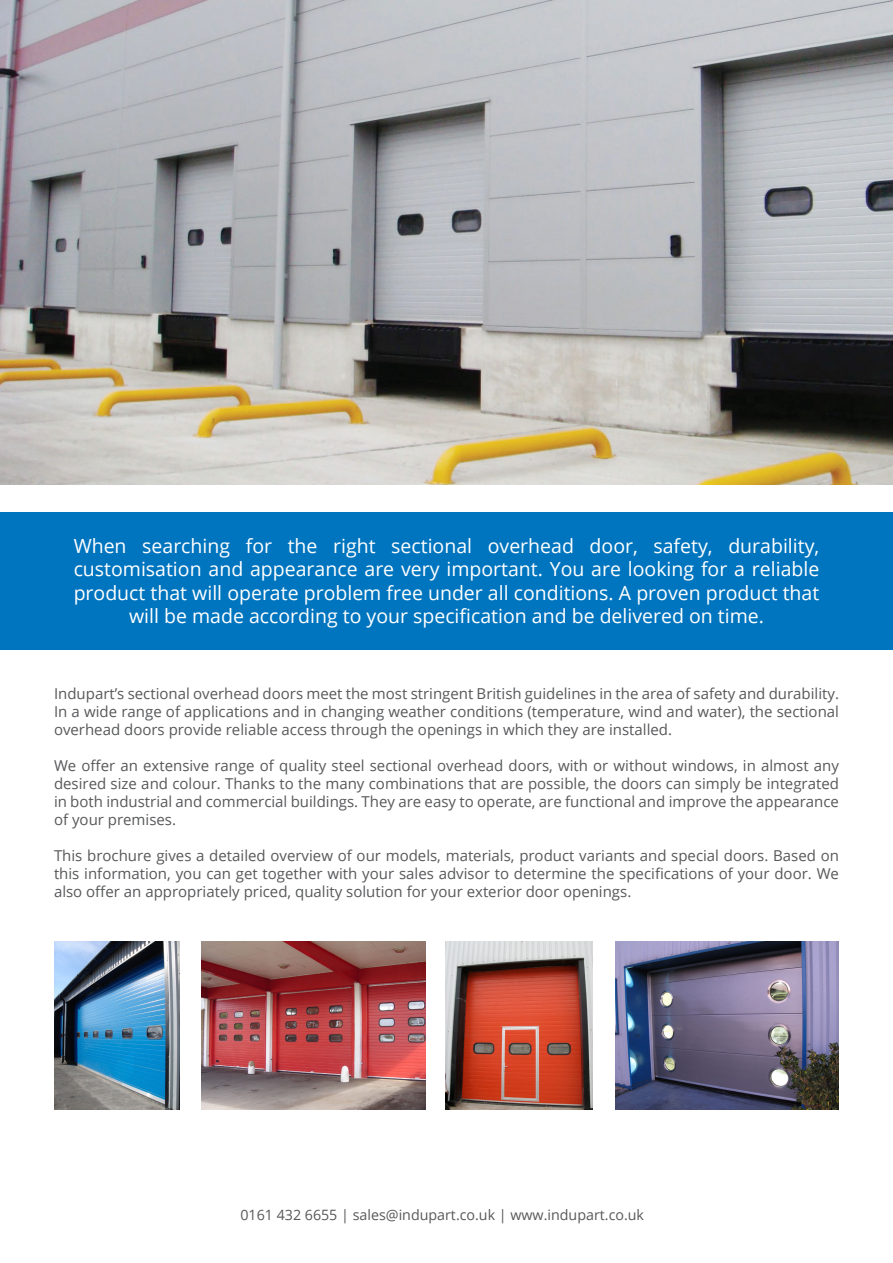
<style>
.page{position:relative;width:893px;height:1263px;background:#fff}
.page>*{position:absolute;margin:0;border:0;box-sizing:border-box;transform-origin:0 0}
.t1{font:19.5px/23.4px "Open Sans";color:#fff;text-align:center}
.t2{font:15px/18px "Open Sans";color:#57585a;text-align:justify}
.t3{font:14.25px "Open Sans";color:#57585a}
</style>
<div class="page">
<div style="left:0;top:512px;width:893px;height:137px;background:#0075bf"></div>
<img style="left:0;top:0;width:893px;height:485px">
<img style="left:54px;top:942px;width:126px;height:168px">
<img style="left:202px;top:942px;width:223px;height:168px">
<img style="left:445px;top:942px;width:147px;height:168px">
<img style="left:615px;top:942px;width:224px;height:168px">
<p class="t1" style="left:74px;top:534px;width:747px">When searching for the right sectional overhead door, safety, durability, customisation and appearance are very important. You are looking for a reliable product that will operate problem free under all conditions. A proven product that will be made according to your specification and be delivered on time.</p>
<p class="t2" style="left:54px;top:684px;width:786px">Indupart’s sectional overhead doors meet the most stringent British guidelines in the area of safety and durability.<br>In a wide range of applications and in changing weather conditions (temperature, wind and water), the sectional overhead doors provide reliable access through the openings in which they are installed.</p>
<p class="t2" style="left:54px;top:756px;width:786px">We offer an extensive range of quality steel sectional overhead doors, with or without windows, in almost any desired size and colour. Thanks to the many combinations that are possible, the doors can simply be integrated in both industrial and commercial buildings. They are easy to operate, are functional and improve the appearance of your premises.</p>
<p class="t2" style="left:54px;top:846px;width:786px">This brochure gives a detailed overview of our models, materials, product variants and special doors. Based on this information, you can get together with your sales advisor to determine the specifications of your door. We also offer an appropriately priced, quality solution for your exterior door openings.</p>
<p class="t3" style="left:240px;top:1205px;width:405px">0161 432 6655 | sales@indupart.co.uk | www.indupart.co.uk</p>
</div>
